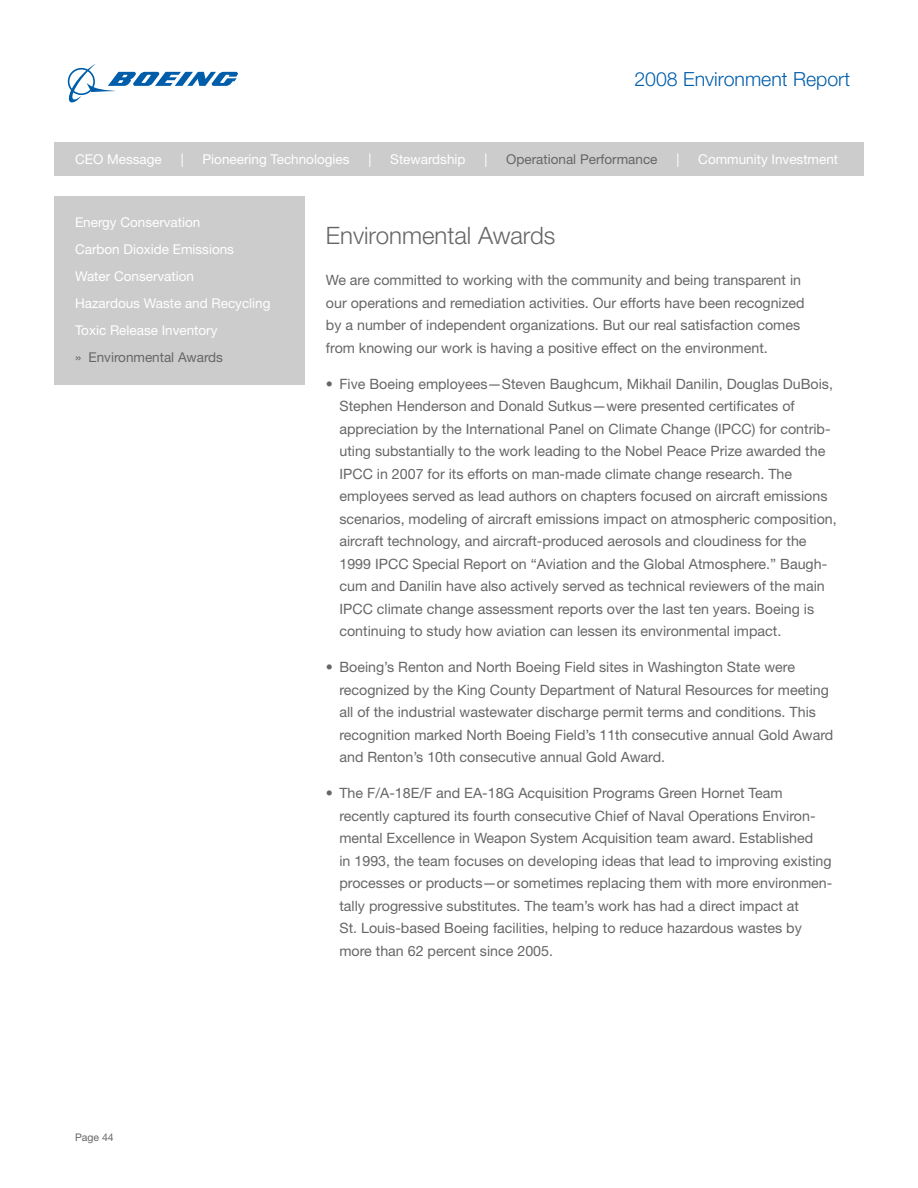
<style>
.page{position:relative;width:918px;height:1188px;background:#fff}
.page>*{position:absolute;margin:0;border:0;box-sizing:border-box;transform-origin:0 0}
.t1{font:300 24px "Helvetica Neue LT Std";color:#666}
.t2{font:300 19.5px "Helvetica Neue LT Std";color:#005daa}
.t3{font:14.25px/22.5px "Helvetica Neue LT Std";color:#666}
.t4{font:13.5px/27px "Helvetica Neue LT Std";color:#fff}
.t5{font:13.5px "Helvetica Neue LT Std";color:#666}
.t6{font:10.5px "Helvetica Neue LT Std";color:#666}
</style>
<div class="page">
<div style="left:54px;top:142px;width:810px;height:33px;background:#ccc"></div>
<svg style="left:68px;top:64px;width:170px;height:39px"></svg>
<div style="left:54px;top:196px;width:251px;height:189px;background:#ccc"></div>
<h2 class="t2" style="left:634px;top:67px;width:217px">2008 Environment Report</h2>
<p class="t4" style="left:75px;top:145px;width:88px">CEO Message</p>
<p class="t4" style="left:181px;top:145px;width:4px">|</p>
<p class="t4" style="left:203px;top:145px;width:149px">Pioneering Technologies</p>
<p class="t4" style="left:368px;top:145px;width:4px">|</p>
<p class="t4" style="left:390px;top:145px;width:77px">Stewardship</p>
<p class="t4" style="left:484px;top:145px;width:4px">|</p>
<p class="t5" style="left:506px;top:151px;width:153px">Operational Performance</p>
<p class="t4" style="left:676px;top:145px;width:4px">|</p>
<p class="t4" style="left:698px;top:145px;width:141px">Community Investment</p>
<p class="t4" style="left:75px;top:209px;width:197px">Energy Conservation<br>Carbon Dioxide Emissions<br>Water Conservation<br>Hazardous Waste and Recycling<br>Toxic Release Inventory</p>
<p class="t5" style="left:75px;top:349px;width:150px">» Environmental Awards</p>
<h1 class="t1" style="left:326px;top:221px;width:231px">Environmental Awards</h1>
<p class="t3" style="left:326px;top:269px;width:480px">We are committed to working with the community and being transparent in our operations and remediation activities. Our efforts have been recognized by a number of independent organizations. But our real satisfaction comes from knowing our work is having a positive effect on the environment.</p>
<p class="t3" style="left:339px;top:372px;width:499px;text-indent:-13px">• Five Boeing employees—Steven Baughcum, Mikhail Danilin, Douglas DuBois, Stephen Henderson and Donald Sutkus—were presented certificates of appreciation by the International Panel on Climate Change (IPCC) for contrib&shy;uting substantially to the work leading to the Nobel Peace Prize awarded the IPCC in 2007 for its efforts on man-made climate change research. The employees served as lead authors on chapters focused on aircraft emissions scenarios, modeling of aircraft emissions impact on atmospheric composition, aircraft technology, and aircraft-produced aerosols and cloudiness for the 1999 IPCC Special Report on “Aviation and the Global Atmosphere.” Baugh&shy;cum and Danilin have also actively served as technical reviewers of the main IPCC climate change assessment reports over the last ten years. Boeing is continuing to study how aviation can lessen its environmental impact.</p>
<p class="t3" style="left:339px;top:656px;width:495px;text-indent:-13px">• Boeing’s Renton and North Boeing Field sites in Washington State were recognized by the King County Department of Natural Resources for meeting all of the industrial wastewater discharge permit terms and conditions. This recognition marked North Boeing Field’s 11th consecutive annual Gold Award and Renton’s 10th consecutive annual Gold Award.</p>
<p class="t3" style="left:339px;top:782px;width:494px;text-indent:-13px">• The F/A-18E/F and EA-18G Acquisition Programs Green Hornet Team recently captured its fourth consecutive Chief of Naval Operations Environ&shy;mental Excellence in Weapon System Acquisition team award. Established<br>in 1993, the team focuses on developing ideas that lead to improving existing processes or products—or sometimes replacing them with more environmen&shy;tally progressive substitutes. The team’s work has had a direct impact at<br>St. Louis-based Boeing facilities, helping to reduce hazardous wastes by more than 62 percent since 2005.</p>
<p class="t6" style="left:75px;top:1132px;width:40px">Page 44</p>
</div>
